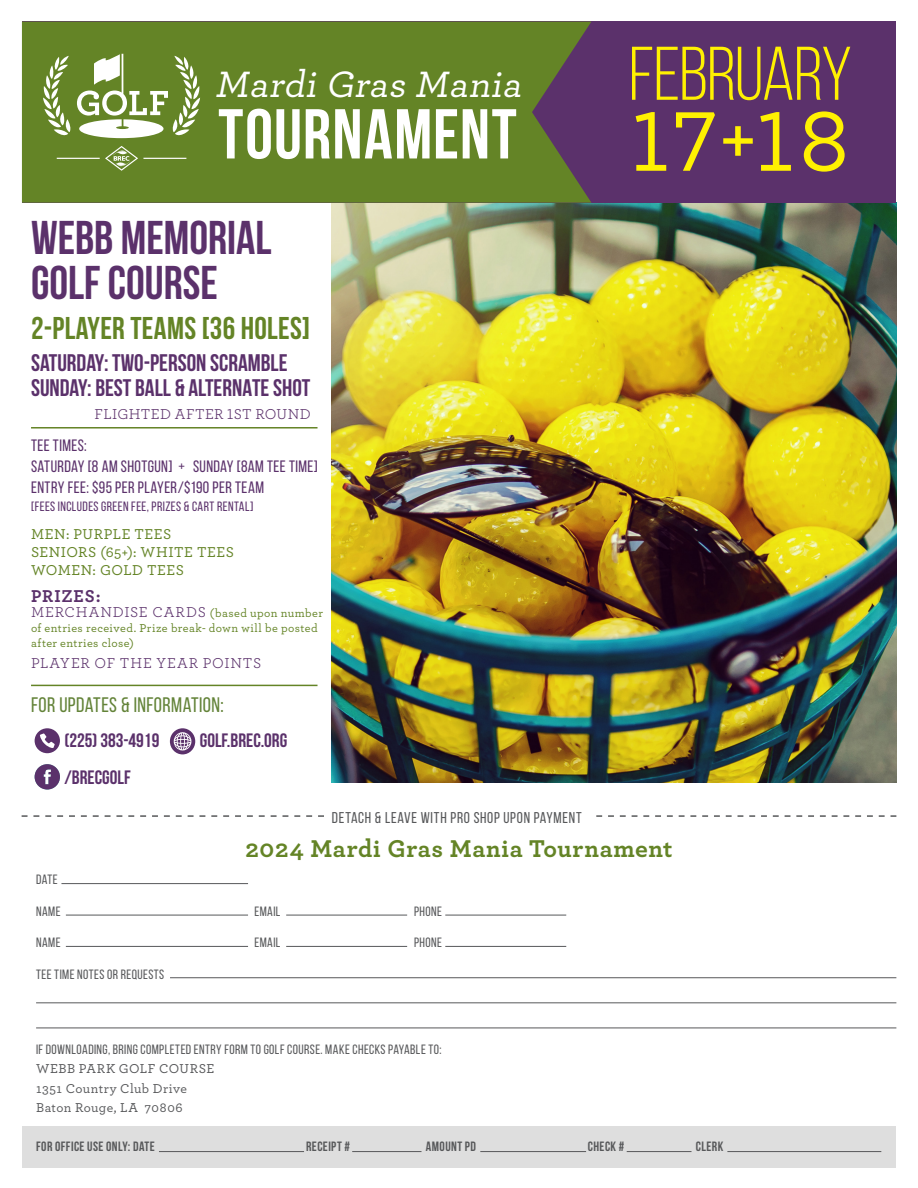
<style>
.page{position:relative;width:918px;height:1188px;background:#fff}
.page>*{position:absolute;margin:0;border:0;box-sizing:border-box;transform-origin:0 0}
.t1{font:500 88.8px "Archer";color:#fff101}
.t2{font:75.75px "Bebas Neue";letter-spacing:-.01em;color:#fff101}
.t3{font:700 70.35px "Bebas Neue";letter-spacing:.02em;color:#fff}
.t4{font:700 47.25px "Bebas Neue";color:#5b316b}
.t5{font:italic 500 38.55px "Archer";color:#fff}
.t6{font:700 31.5px "Bebas Neue";letter-spacing:.01em;color:#648426}
.t7{font:700 25.5px "Archer";letter-spacing:.025em;color:#648426}
.t8{font:700 24px/25.5px "Bebas Neue";color:#5b316b}
.t9{font:21px "Bebas Neue";letter-spacing:.02em;color:#638338}
.t10{font:700 19.35px "Bebas Neue";color:#5b316b}
.t11{font:700 18px "Archer";letter-spacing:.05em;color:#5b316b}
.t12{font:16.5px "Bebas Neue";letter-spacing:.02em;color:#5b316b}
.t13{font:15.6px "Bebas Neue";letter-spacing:.045em;color:#57585a}
.t14{font:15px "Archer";letter-spacing:.035em;color:#5b316b}
.t15{font:500 15px "Archer";letter-spacing:.03em;color:#648426}
.t16{font:15px "Archer";letter-spacing:.055em;color:#5b316b}
.t17{font:13.5px "Bebas Neue";letter-spacing:.03em;color:#57585a}
.t18{font:500 13.5px "Archer";letter-spacing:.03em;color:#57585a}
.t19{font:700 13.5px "Bebas Neue";letter-spacing:.03em;color:#57585a}
.t20{font:13.5px "Bebas Neue";letter-spacing:.03em;color:#5b316b}
.t21{font:500 12px/15px "Archer";letter-spacing:.035em;color:#648426}
.s1{font-weight:500;font-size:12px;color:#648426}
</style>
<div class="page">
<img style="left:332px;top:203px;width:564px;height:580px">
<svg style="left:22px;top:815px;width:302px;height:2px"></svg>
<svg style="left:596px;top:815px;width:300px;height:2px"></svg>
<div style="left:22px;top:1126px;width:874px;height:42px;background:#dedede"></div>
<hr style="left:727px;top:1151px;width:154px;height:1px;background:#57585a">
<hr style="left:159px;top:1151px;width:145px;height:1px;background:#57585a">
<hr style="left:627px;top:1151px;width:65px;height:1px;background:#57585a">
<hr style="left:480px;top:1151px;width:106px;height:1px;background:#57585a">
<hr style="left:352px;top:1151px;width:70px;height:1px;background:#57585a">
<hr style="left:61px;top:883px;width:187px;height:1px;background:#57585a">
<hr style="left:66px;top:915px;width:182px;height:1px;background:#57585a">
<hr style="left:286px;top:915px;width:121px;height:1px;background:#57585a">
<hr style="left:445px;top:915px;width:121px;height:1px;background:#57585a">
<hr style="left:66px;top:946px;width:182px;height:1px;background:#57585a">
<hr style="left:170px;top:977px;width:726px;height:1px;background:#57585a">
<hr style="left:36px;top:1003px;width:860px;height:1px;background:#57585a">
<hr style="left:36px;top:1028px;width:860px;height:1px;background:#57585a">
<hr style="left:286px;top:946px;width:121px;height:1px;background:#57585a">
<hr style="left:445px;top:946px;width:121px;height:1px;background:#57585a">
<div style="left:22px;top:22px;width:874px;height:181px;background:#5b316b"></div>
<svg style="left:22px;top:22px;width:569px;height:181px;background:#637e2a"></svg>
<hr style="left:31px;top:427px;width:287px;height:2px;background:#648426">
<hr style="left:31px;top:685px;width:287px;height:1px;background:#648426">
<svg style="left:170px;top:728px;width:25px;height:26px"></svg>
<svg style="left:35px;top:764px;width:25px;height:26px"></svg>
<svg style="left:35px;top:728px;width:25px;height:25px"></svg>
<svg style="left:43px;top:54px;width:157px;height:117px;background:#87a058"></svg>
<p class="t5" style="left:215px;top:56px;width:316px">MardiGras Mania</p>
<p class="t3" style="left:218px;top:96px;width:300px">TOURNAMENT</p>
<p class="t4" style="left:31px;top:212px;width:242px">WEBB MEMORIAL</p>
<p class="t4" style="left:31px;top:257px;width:188px">GOLF COURSE</p>
<p class="t6" style="left:31px;top:311px;width:281px">2-PLAYER TEAMS [36 HOLES]</p>
<p class="t8" style="left:31px;top:350px;width:281px">SATURDAY: TWO-PERSON SCRAMBLE<br>SUNDAY: BEST BALL &amp; ALTERNATE SHOT</p>
<p class="t14" style="left:95px;top:403px;width:218px">FLIGHTED AFTER 1ST ROUND</p>
<p class="t12" style="left:31px;top:436px;width:57px">TEE TIMES:</p>
<p class="t12" style="left:31px;top:457px;width:288px">SATURDAY [8 AM SHOTGUN] + SUNDAY [8AM TEE TIME]</p>
<p class="t12" style="left:31px;top:478px;width:235px">ENTRY FEE: $95 PER PLAYER/$190 PER TEAM</p>
<p class="t20" style="left:31px;top:499px;width:224px">[FEES INCLUDES GREEN FEE, PRIZES &amp; CART RENTAL]</p>
<p class="t15" style="left:31px;top:523px;width:142px">MEN: PURPLE TEES</p>
<p class="t15" style="left:31px;top:541px;width:204px">SENIORS (65+): WHITE TEES</p>
<p class="t15" style="left:31px;top:559px;width:154px">WOMEN: GOLD TEES</p>
<p class="t11" style="left:31px;top:582px;width:71px">PRIZES:</p>
<p class="t14" style="left:31px;top:602px;width:294px">MERCHANDISE CARDS <span class="s1">(based upon number</span></p>
<p class="t21" style="left:31px;top:620px;width:288px">of entries received. Prize break- down will be posted after entries close)</p>
<p class="t16" style="left:31px;top:653px;width:232px">PLAYER OF THE YEAR POINTS</p>
<p class="t9" style="left:31px;top:693px;width:194px">FOR UPDATES &amp; INFORMATION:</p>
<p class="t10" style="left:200px;top:729px;width:89px">GOLF.BREC.ORG</p>
<p class="t10" style="left:65px;top:767px;width:68px">/BRECGOLF</p>
<p class="t10" style="left:65px;top:729px;width:96px">(225) 383-4919</p>
<p class="t13" style="left:332px;top:809px;width:251px">DETACH &amp; LEAVE WITH PRO SHOP UPON PAYMENT</p>
<p class="t2" style="left:629px;top:33px;width:225px">FEBRUARY</p>
<p class="t1" style="left:632px;top:77px;width:219px">17+18</p>
<p class="t7" style="left:245px;top:828px;width:429px">2024 Mardi Gras Mania Tournament</p>
<p class="t17" style="left:36px;top:872px;width:23px">DATE</p>
<p class="t17" style="left:36px;top:904px;width:26px">NAME</p>
<p class="t17" style="left:254px;top:904px;width:28px">EMAIL</p>
<p class="t17" style="left:414px;top:904px;width:29px">PHONE</p>
<p class="t17" style="left:36px;top:935px;width:26px">NAME</p>
<p class="t17" style="left:254px;top:935px;width:28px">EMAIL</p>
<p class="t17" style="left:414px;top:935px;width:29px">PHONE</p>
<p class="t17" style="left:36px;top:967px;width:130px">TEE TIME NOTES OR REQUESTS</p>
<p class="t17" style="left:36px;top:1042px;width:407px">IF DOWNLOADING, BRING COMPLETED ENTRY FORM TO GOLF COURSE. MAKE CHECKS PAYABLE TO:</p>
<p class="t18" style="left:36px;top:1059px;width:180px">WEBB PARK GOLF COURSE</p>
<p class="t18" style="left:36px;top:1079px;width:153px">1351 Country Club Drive</p>
<p class="t18" style="left:36px;top:1098px;width:148px">Baton Rouge, LA 70806</p>
<p class="t19" style="left:36px;top:1139px;width:120px">FOR OFFICE USE ONLY: DATE</p>
<p class="t19" style="left:306px;top:1139px;width:45px">RECEIPT #</p>
<p class="t19" style="left:426px;top:1139px;width:52px">AMOUNT PD</p>
<p class="t19" style="left:588px;top:1139px;width:38px">CHECK #</p>
<p class="t19" style="left:696px;top:1139px;width:29px">CLERK</p>
</div>
